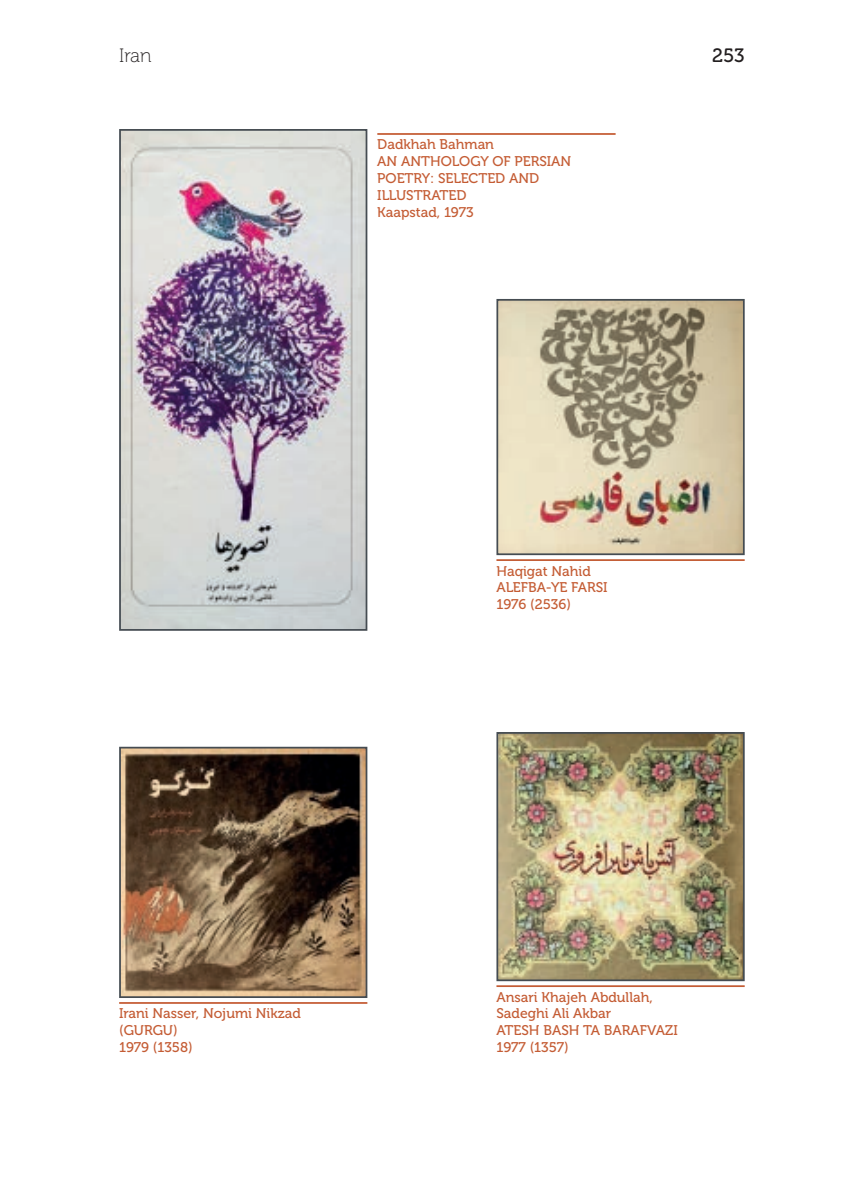
<style>
.page{position:relative;width:844px;height:1191px;background:#fff}
.page>*{position:absolute;margin:0;border:0;box-sizing:border-box;transform-origin:0 0}
.t1{font:19.25px "Museo 100";color:#231f20}
.t2{font:19.25px "Museo 500";color:#231f20}
.DIDA{font:14px/16.8px "Museo 500";color:#c45c34}
</style>
<div class="page">
<img style="left:499px;top:735px;width:242px;height:243px">
<div style="left:496px;top:732px;width:248px;height:249px;border:2px solid #454c52"></div>
<hr style="left:496px;top:985px;width:248px;height:2px;background:#c45c34">
<img style="left:122px;top:132px;width:242px;height:496px">
<div style="left:119px;top:129px;width:248px;height:502px;border:2px solid #454c52"></div>
<hr style="left:377px;top:133px;width:238px;height:2px;background:#c45c34">
<img style="left:499px;top:302px;width:242px;height:250px">
<div style="left:496px;top:299px;width:248px;height:256px;border:2px solid #454c52"></div>
<hr style="left:496px;top:559px;width:248px;height:2px;background:#c45c34">
<img style="left:122px;top:749px;width:242px;height:246px">
<div style="left:119px;top:746px;width:248px;height:252px;border:2px solid #454c52"></div>
<hr style="left:119px;top:1002px;width:248px;height:1px;background:#c45c34">
<h1 class="t1" style="left:119px;top:45px;width:34px">Iran</h1>
<h1 class="t2" style="left:712px;top:44px;width:34px">253</h1>
<p class="DIDA" style="left:377px;top:136px;width:118px">Dadkhah Bahman</p>
<p class="DIDA" style="left:377px;top:153px;width:195px">AN ANTHOLOGY OF PERSIAN<br>POETRY: SELECTED AND<br>ILLUSTRATED</p>
<p class="DIDA" style="left:377px;top:204px;width:98px">Kaapstad, 1973</p>
<p class="DIDA" style="left:119px;top:1005px;width:183px">Irani Nasser, Nojumi Nikzad</p>
<p class="DIDA" style="left:119px;top:1022px;width:60px">(GURGU)</p>
<p class="DIDA" style="left:119px;top:1039px;width:75px">1979 (1358)</p>
<p class="DIDA" style="left:496px;top:562px;width:96px">Haqigat Nahid</p>
<p class="DIDA" style="left:496px;top:579px;width:113px">ALEFBA-YE FARSI</p>
<p class="DIDA" style="left:496px;top:596px;width:76px">1976 (2536)</p>
<p class="DIDA" style="left:496px;top:988px;width:158px">Ansari Khajeh Abdullah,</p>
<p class="DIDA" style="left:496px;top:1005px;width:116px">Sadeghi Ali Akbar</p>
<p class="DIDA" style="left:496px;top:1022px;width:183px">ATESH BASH TA BARAFVAZI</p>
<p class="DIDA" style="left:496px;top:1039px;width:74px">1977 (1357)</p>
</div>
